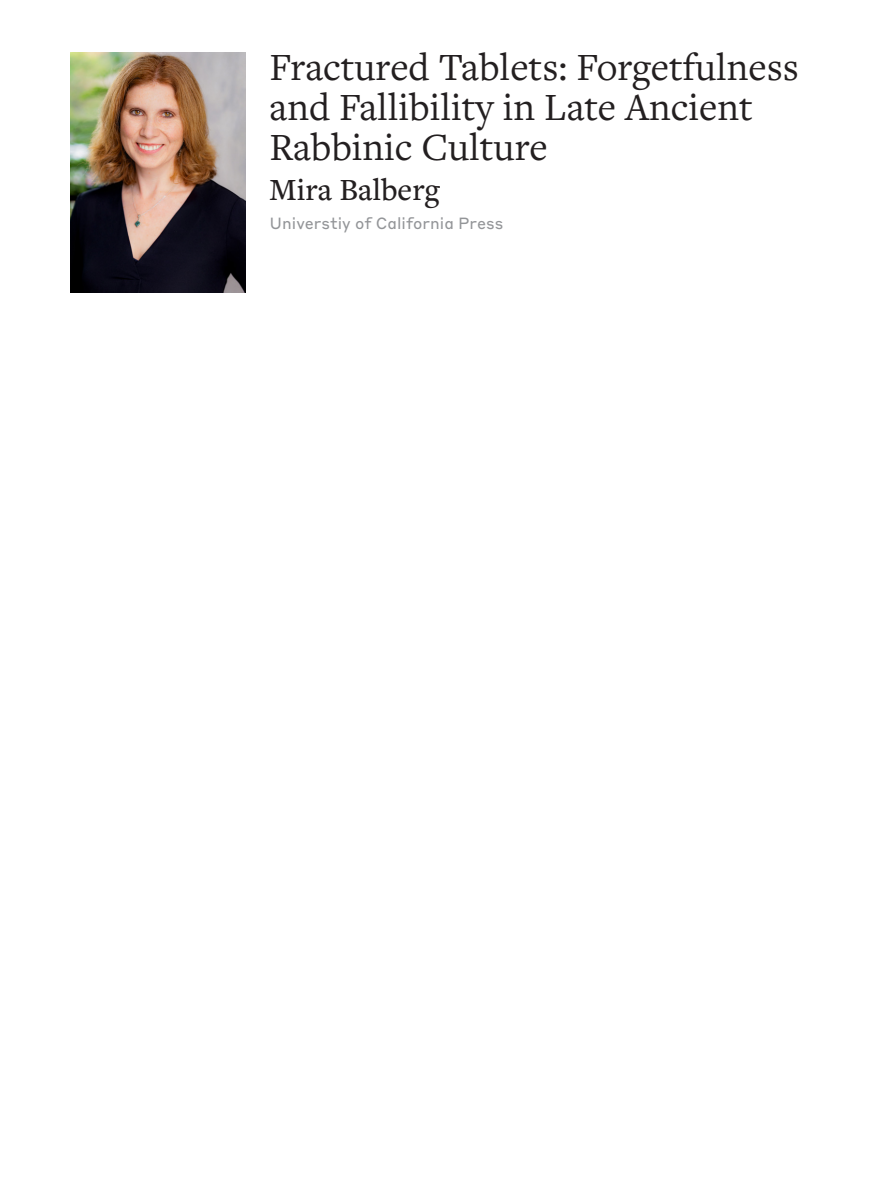
<style>
.page{position:relative;width:896px;height:1184px;background:#fff}
.page>*{position:absolute;margin:0;border:0;box-sizing:border-box;transform-origin:0 0}
.Book_Name{font:40px/40px "Freight Text Pro";color:#231f20}
.Book_Name-2{font:500 32px "Freight Text Pro";color:#231f20}
.Author_Pub{font:16px "Styrene B";color:#939598}
</style>
<div class="page">
<img style="left:70px;top:52px;width:176px;height:240px">
<p class="Book_Name" style="left:270px;top:46px;width:531px">Fractured Tablets: Forgetfulness and Fallibility in Late Ancient<br>Rabbinic Culture</p>
<p class="Book_Name-2" style="left:270px;top:168px;width:172px">Mira Balberg</p>
<p class="Author_Pub" style="left:270px;top:210px;width:235px">Universtiy of California Press</p>
</div>
